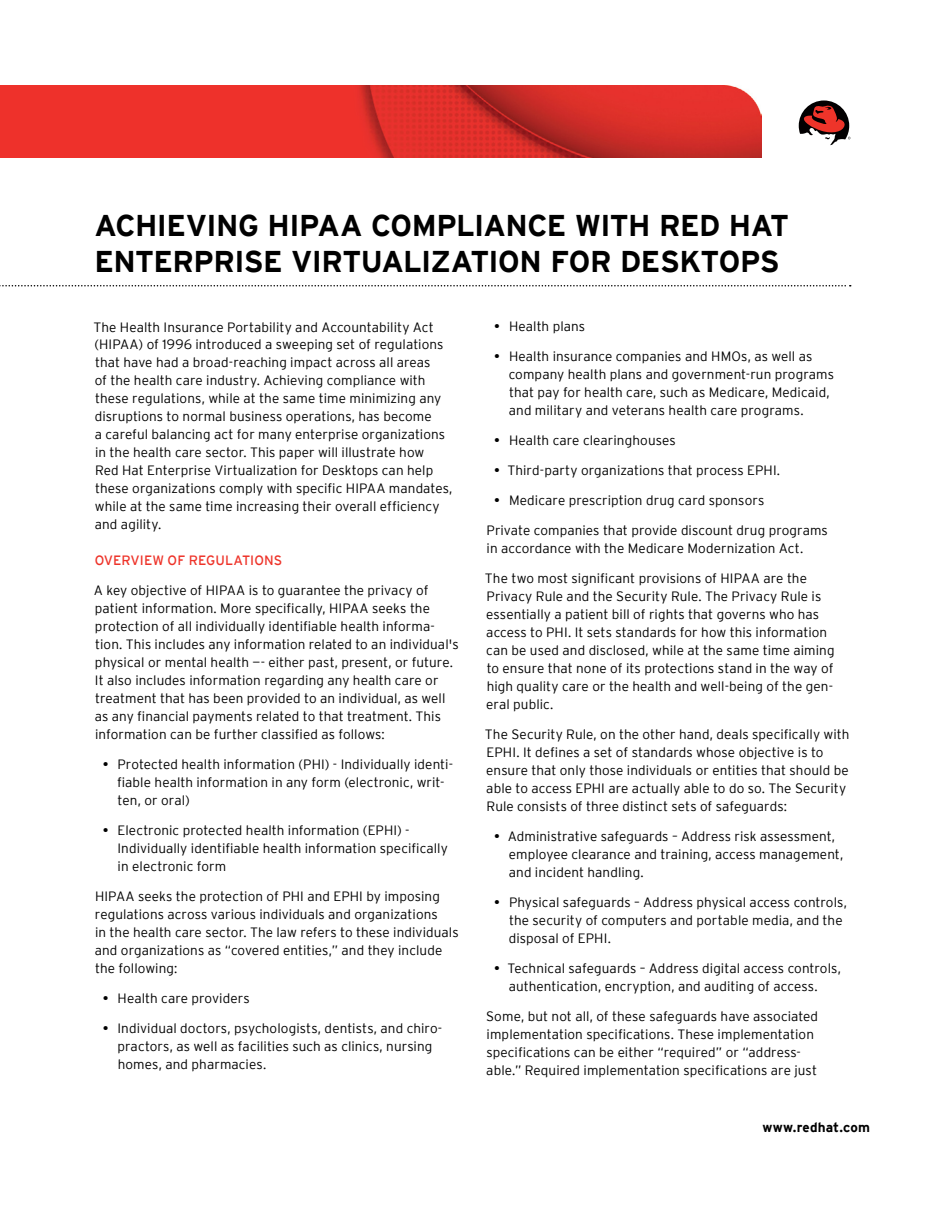
<style>
.page{position:relative;width:945px;height:1215px;background:#fff}
.page>*{position:absolute;margin:0;border:0;box-sizing:border-box;transform-origin:0 0}
.t1{font:700 30px/36px "Interstate";letter-spacing:-.015em;color:#000}
.t2{font:300 13.5px/18px "Interstate";letter-spacing:.005em;color:#000}
.t3{font:13.5px "Interstate";letter-spacing:.005em;color:#ee342a}
.t4{font:700 13.5px "Interstate";color:#000}
.s1{font-weight:400}
</style>
<div class="page">
<svg style="left:799px;top:100px;width:51px;height:46px"></svg>
<img style="left:0;top:86px;width:761px;height:72px">
<svg style="left:0;top:285px;width:851px;height:1px"></svg>
<h1 class="t1" style="left:94px;top:207px;width:696px">ACHIEVING HI PAA COMPLIANCE WITH RED HAT<br>ENTERPR</h1>
<h1 class="t1" style="left:234px;top:243px;width:547px">ISE VIRTUALIZATION FOR DESKTOPS</h1>
<p class="t2" style="left:93px;top:318px;width:361px">The Health Insurance Portability and Accountability Act (HIPAA) of 1996 introduced a sweeping set of regulations that have had a broad-reaching impact across all areas<br>of the health care industry. Achieving compliance with these regulations, while at the same time minimizing any disruptions to normal business operations, has become<br>a careful balancing act for many enterprise organizations in the health care sector. This paper will illustrate how<br>Red Hat Enterprise Virtualization for Desktops can help these organizations comply with specific HIPAA mandates, while at the same time increasing their overall efficiency and agility.</p>
<p class="t3" style="left:95px;top:553px;width:189px">OVERVIEW OF REGULATIONS</p>
<p class="t2" style="left:94px;top:582px;width:366px">A key objective of HIPAA is to guarantee the privacy of patient information. More specifically, HIPAA seeks the protection of all individually identifiable health informa&shy;tion. This includes any information related to an individual's physical or mental health —- either past, present, or future.<br>It also includes information regarding any health care or treatment that has been provided to an individual, as well as any financial payments related to that treatment. This information can be further classified as follows:</p>
<p class="t2" style="left:117px;top:756px;width:337px;text-indent:-14px"><span class="s1">•</span> Protected health information (PHI) - Individually identi&shy;fiable health information in any form (electronic, writ&shy;ten, or oral)</p>
<p class="t2" style="left:117px;top:822px;width:332px;text-indent:-15px"><span class="s1">•</span> Electronic protected health information (EPHI) -<br>Individually identifiable health information specifically in electronic form</p>
<p class="t2" style="left:95px;top:888px;width:365px">HIPAA seeks the protection of PHI and EPHI by imposing regulations across various individuals and organizations<br>in the health care sector. The law refers to these individuals and organizations as “covered entities,” and they include the following:</p>
<p class="t2" style="left:103px;top:990px;width:148px"><span class="s1">•</span> Health care providers</p>
<p class="t2" style="left:117px;top:1019px;width:326px;text-indent:-15px"><span class="s1">•</span> Individual doctors, psychologists, dentists, and chiro&shy;practors, as well as facilities such as clinics, nursing homes, and pharmacies.</p>
<p class="t2" style="left:494px;top:317px;width:93px"><span class="s1">•</span> Health plans</p>
<p class="t2" style="left:509px;top:347px;width:327px;text-indent:-14px"><span class="s1">•</span> Health insurance companies and HMOs, as well as company health plans and government-run programs that pay for health care, such as Medicare, Medicaid, and military and veterans health care programs.</p>
<p class="t2" style="left:494px;top:431px;width:183px"><span class="s1">•</span> Health care clearinghouses</p>
<p class="t2" style="left:494px;top:461px;width:287px"><span class="s1">•</span> Third-party organizations that process EPHI.</p>
<p class="t2" style="left:494px;top:491px;width:272px"><span class="s1">•</span> Medicare prescription drug card sponsors</p>
<p class="t2" style="left:487px;top:521px;width:343px">Private companies that provide discount drug programs in accordance with the Medicare Modernization Act.</p>
<p class="t2" style="left:485px;top:569px;width:351px">The two most significant provisions of HIPAA are the Privacy Rule and the Security Rule. The Privacy Rule is essentially a patient bill of rights that governs who has access to PHI. It sets standards for how this information can be used and disclosed, while at the same time aiming to ensure that none of its protections stand in the way of high quality care or the health and well-being of the gen&shy;eral public.</p>
<p class="t2" style="left:485px;top:725px;width:366px">The Security Rule, on the other hand, deals specifically with EPHI. It defines a set of standards whose objective is to ensure that only those individuals or entities that should be able to access EPHI are actually able to do so. The Security Rule consists of three distinct sets of safeguards:</p>
<p class="t2" style="left:509px;top:827px;width:336px;text-indent:-14px"><span class="s1">•</span> Administrative safeguards – Address risk assessment, employee clearance and training, access management, and incident handling.</p>
<p class="t2" style="left:509px;top:893px;width:340px;text-indent:-14px"><span class="s1">•</span> Physical safeguards – Address physical access controls, the security of computers and portable media, and the disposal of EPHI.</p>
<p class="t2" style="left:509px;top:959px;width:334px;text-indent:-15px"><span class="s1">•</span> Technical safeguards – Address digital access controls, authentication, encryption, and auditing of access.</p>
<p class="t2" style="left:486px;top:1007px;width:333px">Some, but not all, of these safeguards have associated implementation specifications. These implementation specifications can be either “required” or “address&shy;able.” Required implementation specifications are just</p>
<p class="t4" style="left:762px;top:1119px;width:109px">WWW.REDHAT.COM</p>
</div>
